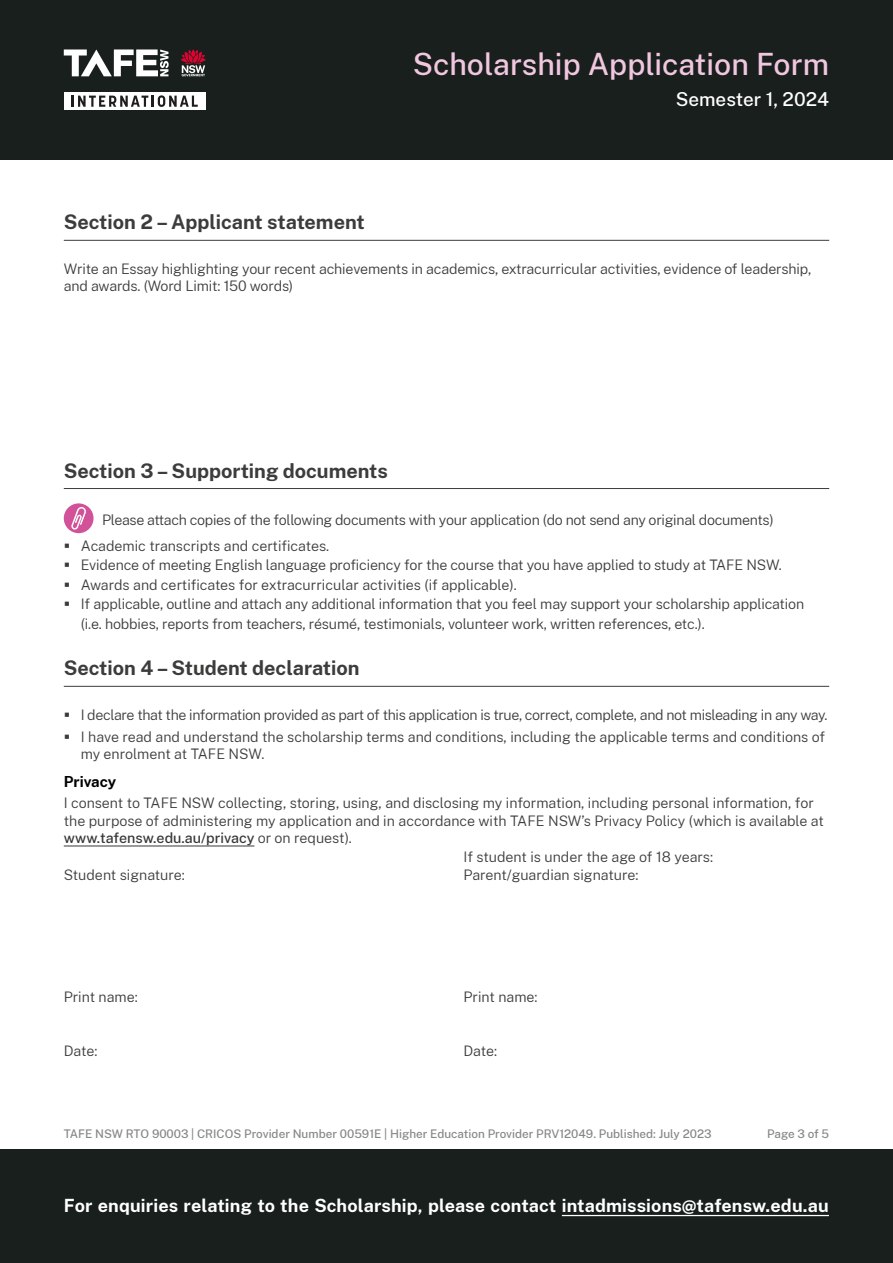
<style>
.page{position:relative;width:893px;height:1263px;background:#fff}
.page>*{position:absolute;margin:0;border:0;box-sizing:border-box;transform-origin:0 0}
.t1{font:500 30.15px "Public Sans";color:#f1c6df}
.t2{font:700 19.8px "Public Sans";color:#3c3c3b}
.t3{font:500 18.9px "Public Sans";color:#fff}
.t4{font:700 17.85px "Public Sans";letter-spacing:.01em;color:#fff}
.t5{font:700 15px "Public Sans";color:#000}
.t6{font:300 14.25px/17.2px "Public Sans";letter-spacing:-.01em;color:#3c3c3b}
.t7{font:500 11.7px "Public Sans";color:#878787}
.s1{font-weight:500;color:#373737}
</style>
<div class="page">
<div style="left:0;top:0;width:893px;height:159px;background:#181f1c"></div>
<div style="left:0;top:1149px;width:893px;height:114px;background:#181f1c"></div>
<svg style="left:64px;top:49px;width:105px;height:27px"></svg>
<svg style="left:181px;top:49px;width:25px;height:27px"></svg>
<div style="left:64px;top:92px;width:142px;height:18px;background:#fff"></div>
<svg style="left:72px;top:95px;width:126px;height:12px"></svg>
<hr style="left:562px;top:1215px;width:267px;height:1px;background:#fff">
<hr style="left:64px;top:686px;width:765px;height:1px;background:#3c3c3b">
<hr style="left:64px;top:488px;width:765px;height:1px;background:#3c3c3b">
<hr style="left:64px;top:240px;width:765px;height:1px;background:#3c3c3b">
<hr style="left:64px;top:846px;width:190px;height:1px;background:#373737">
<div style="left:64px;top:503px;width:30px;height:30px;background:#d25299;border-radius:50%"></div>
<svg style="left:71px;top:507px;width:15px;height:23px"></svg>
<h1 class="t1" style="left:413px;top:43px;width:418px">Scholarship Application Form</h1>
<h3 class="t3" style="left:676px;top:86px;width:155px">Semester 1, 2024</h3>
<h2 class="t2" style="left:64px;top:208px;width:302px">Section 2 – Applicant statement</h2>
<p class="t6" style="left:64px;top:260px;width:749px">Write an Essay highlighting your recent achievements in academics, extracurricular activities, evidence of leadership, and awards. (Word Limit: 150 words)</p>
<h2 class="t2" style="left:64px;top:456px;width:326px">Section 3 – Supporting documents</h2>
<p class="t6" style="left:102px;top:510px;width:673px">Please attach copies of the following documents with your application (do not send any original documents)</p>
<p class="t6" style="left:64px;top:536px;width:267px">▪ Academic transcripts and certificates.</p>
<p class="t6" style="left:64px;top:556px;width:720px">▪ Evidence of meeting English language proficiency for the course that you have applied to study at TAFE NSW.</p>
<p class="t6" style="left:64px;top:575px;width:454px">▪ Awards and certificates for extracurricular activities (if applicable).</p>
<p class="t6" style="left:81px;top:593px;width:725px;line-height:19.5px;text-indent:-17px">▪ If applicable, outline and attach any additional information that you feel may support your scholarship application (i.e. hobbies, reports from teachers, résumé, testimonials, volunteer work, written references, etc.).</p>
<h2 class="t2" style="left:64px;top:653px;width:297px">Section 4 – Student declaration</h2>
<p class="t6" style="left:64px;top:706px;width:765px">▪ I declare that the information provided as part of this application is true, correct, complete, and not misleading in any way.</p>
<p class="t6" style="left:81px;top:727px;width:746px;text-indent:-17px">▪ I have read and understand the scholarship terms and conditions, including the applicable terms and conditions of my enrolment at TAFE NSW.</p>
<p class="t5" style="left:64px;top:770px;width:54px">Privacy</p>
<p class="t6" style="left:64px;top:794px;width:762px">I consent to TAFE NSW collecting, storing, using, and disclosing my information, including personal information, for the purpose of administering my application and in accordance with TAFE NSW’s Privacy Policy (which is available at <span class="s1">www.tafensw.edu.au/privacy</span> or on request).</p>
<p class="t6" style="left:64px;top:865px;width:123px">Student signature:</p>
<p class="t6" style="left:463px;top:848px;width:251px">If student is under the age of 18 years:<br>Parent/guardian signature:</p>
<p class="t6" style="left:64px;top:987px;width:76px">Print name:</p>
<p class="t6" style="left:64px;top:1041px;width:35px">Date:</p>
<p class="t6" style="left:463px;top:987px;width:76px">Print name:</p>
<p class="t6" style="left:463px;top:1041px;width:35px">Date:</p>
<p class="t7" style="left:64px;top:1125px;width:649px">TAFE NSW RTO 90003 | CRICOS Provider Number 00591E | Higher Education Provider PRV12049. Published: July 2023</p>
<p class="t7" style="left:767px;top:1125px;width:63px">Page 3 of 5</p>
<p class="t4" style="left:64px;top:1192px;width:766px">For enquiries relating to the Scholarship, please contact intadmissions@tafensw.edu.au</p>
</div>
